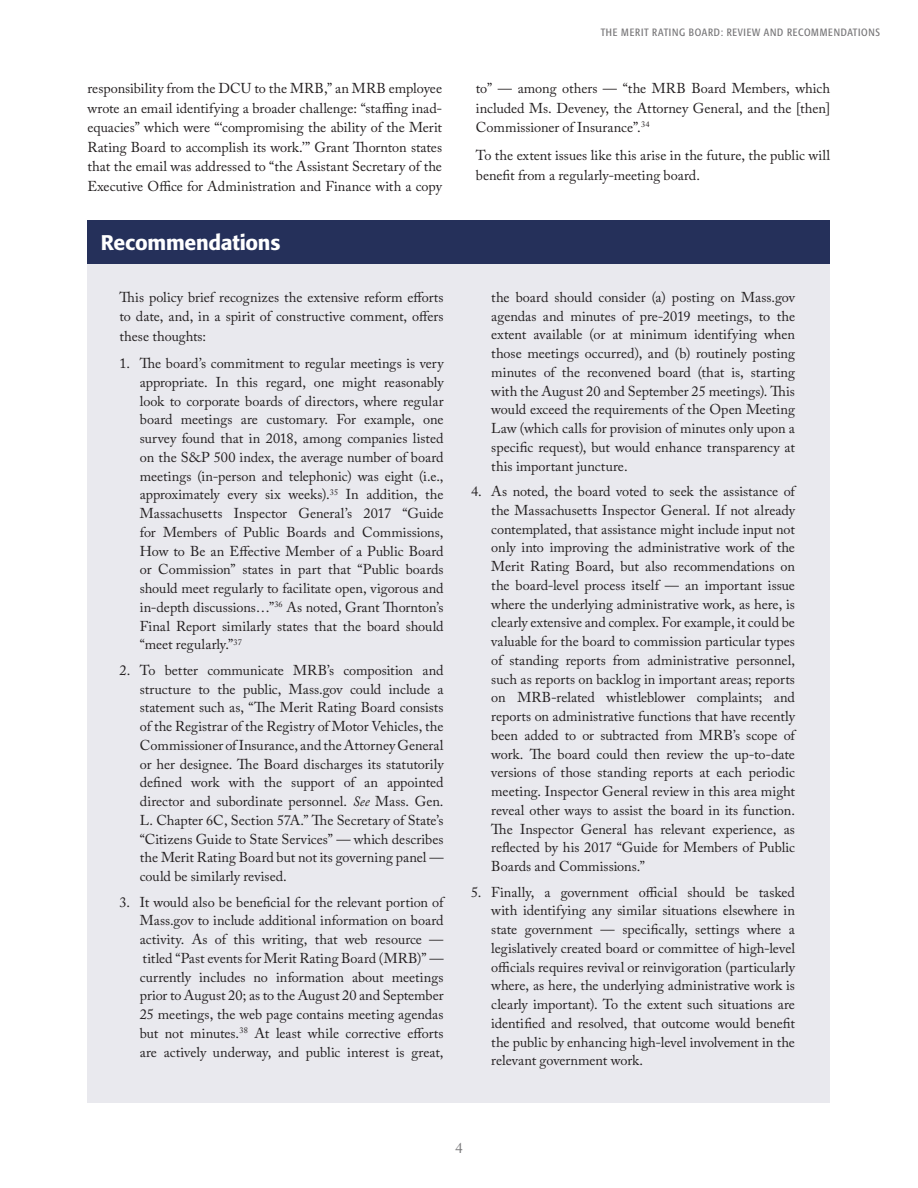
<style>
.page{position:relative;width:918px;height:1188px;background:#fff}
.page>*{position:absolute;margin:0;border:0;box-sizing:border-box;transform-origin:0 0}
.Box_Title{font:500 21px "Formata";letter-spacing:-.015em;color:#fff}
.t1{font:15px "Adobe Caslon Pro";color:#787779}
.Body_Copy{font:14.25px/18.8px "Adobe Caslon Pro";letter-spacing:-.005em;color:#231f20;text-align:justify}
.t2{font:condensed 10.5px "Formata";letter-spacing:.065em;color:#787779}
.s1{font-style:italic}
</style>
<div class="page">
<div style="left:87px;top:264px;width:743px;height:838px;background:#e9e9ee"></div>
<div style="left:87px;top:220px;width:743px;height:44px;background:#25305a"></div>
<p class="Body_Copy" style="left:87px;top:79px;width:356px;line-height:19.5px">responsibility from the DCU to the MRB,” an MRB employee wrote an email identifying a broader challenge: “staffing inad&shy;equacies” which were “‘compromising the ability of the Merit Rating Board to accomplish its work.’” Grant Thornton states that the email was addressed to “the Assistant Secretary of the Executive Office for Administration and Finance with a copy</p>
<p class="Box_Title" style="left:101px;top:230px;width:181px">Recommendations</p>
<p class="Body_Copy" style="left:120px;top:287px;width:325px;line-height:19.5px">This policy brief recognizes the extensive reform efforts to date, and, in a spirit of constructive comment, offers these thoughts:</p>
<p class="Body_Copy" style="left:140px;top:354px;width:305px;text-indent:-20px">1. The board’s commitment to regular meetings is very appropriate. In this regard, one might reasonably look to corporate boards of directors, where regular board meetings are customary. For example, one survey found that in 2018, among companies listed on the S&amp;P 500 index, the average number of board meetings (in-person and telephonic) was eight (i.e., approximately every six weeks).<sup>35</sup> In addition, the Massachusetts Inspector General’s 2017 “Guide for Members of Public Boards and Commissions, How to Be an Effective Member of a Public Board or Commission” states in part that “Public boards should meet regularly to facilitate open, vigorous and in-depth discussions…”<sup>36</sup> As noted, Grant Thornton’s Final Report similarly states that the board should “meet regularly.”<sup>37</sup></p>
<p class="Body_Copy" style="left:140px;top:661px;width:305px;text-indent:-20px">2. To better communicate MRB’s composition and structure to the public, Mass.gov could include a statement such as, “The Merit Rating Board consists of the Registrar of the Registry of Motor Vehicles, the Commissioner of Insurance, and the Attorney General or her designee. The Board discharges its statutorily defined work with the support of an appointed director and subordinate personnel. <span class="s1">See</span> Mass. Gen.<br>L. Chapter 6C, Section 57A.” The Secretary of State’s “Citizens Guide to State Services” — which describes the Merit Rating Board but not its governing panel — could be similarly revised.</p>
<p class="Body_Copy" style="left:140px;top:892px;width:305px;text-indent:-20px">3. It would also be beneficial for the relevant portion of Mass.gov to include additional information on board activity. As of this writing, that web resource — titled “Past events for Merit Rating Board (MRB)” — currently includes no information about meetings prior to August 20; as to the August 20 and September 25 meetings, the web page contains meeting agendas but not minutes.<sup>38</sup> At least while corrective efforts are actively underway, and public interest is great,</p>
<p class="t2" style="left:601px;top:26px;width:281px">THE MERIT RATING BOARD: REVIEW AND RECOMMENDATIONS</p>
<p class="Body_Copy" style="left:476px;top:79px;width:356px;line-height:19.5px">to” — among others — “the MRB Board Members, which included Ms. Deveney, the Attorney General, and the [then] Commissioner of Insurance”.<sup>34</sup></p>
<p class="Body_Copy" style="left:476px;top:146px;width:356px;line-height:19.5px">To the extent issues like this arise in the future, the public will benefit from a regularly-meeting board.</p>
<p class="Body_Copy" style="left:491px;top:287px;width:305px">the board should consider (a) posting on Mass.gov agendas and minutes of pre-2019 meetings, to the extent available (or at minimum identifying when those meetings occurred), and (b) routinely posting minutes of the reconvened board (that is, starting with the August 20 and September 25 meetings). This would exceed the requirements of the Open Meeting Law (which calls for provision of minutes only upon a specific request), but would enhance transparency at this important juncture.</p>
<p class="Body_Copy" style="left:491px;top:482px;width:305px;text-indent:-20px">4. As noted, the board voted to seek the assistance of the Massachusetts Inspector General. If not already contemplated, that assistance might include input not only into improving the administrative work of the Merit Rating Board, but also recommendations on the board-level process itself — an important issue where the underlying administrative work, as here, is clearly extensive and complex. For example, it could be valuable for the board to commission particular types of standing reports from administrative personnel, such as reports on backlog in important areas; reports on MRB-related whistleblower complaints; and reports on administrative functions that have recently been added to or subtracted from MRB’s scope of work. The board could then review the up-to-date versions of those standing reports at each periodic meeting. Inspector General review in this area might reveal other ways to assist the board in its function.<br>The Inspector General has relevant experience, as reflected by his 2017 “Guide for Members of Public Boards and Commissions.”</p>
<p class="Body_Copy" style="left:491px;top:882px;width:305px;text-indent:-20px">5. Finally, a government official should be tasked with identifying any similar situations elsewhere in state government — specifically, settings where a legislatively created board or committee of high-level officials requires revival or reinvigoration (particularly where, as here, the underlying administrative work is clearly important). To the extent such situations are identified and resolved, that outcome would benefit the public by enhancing high-level involvement in the relevant government work.</p>
<p class="t1" style="left:455px;top:1139px;width:9px">4</p>
</div>
